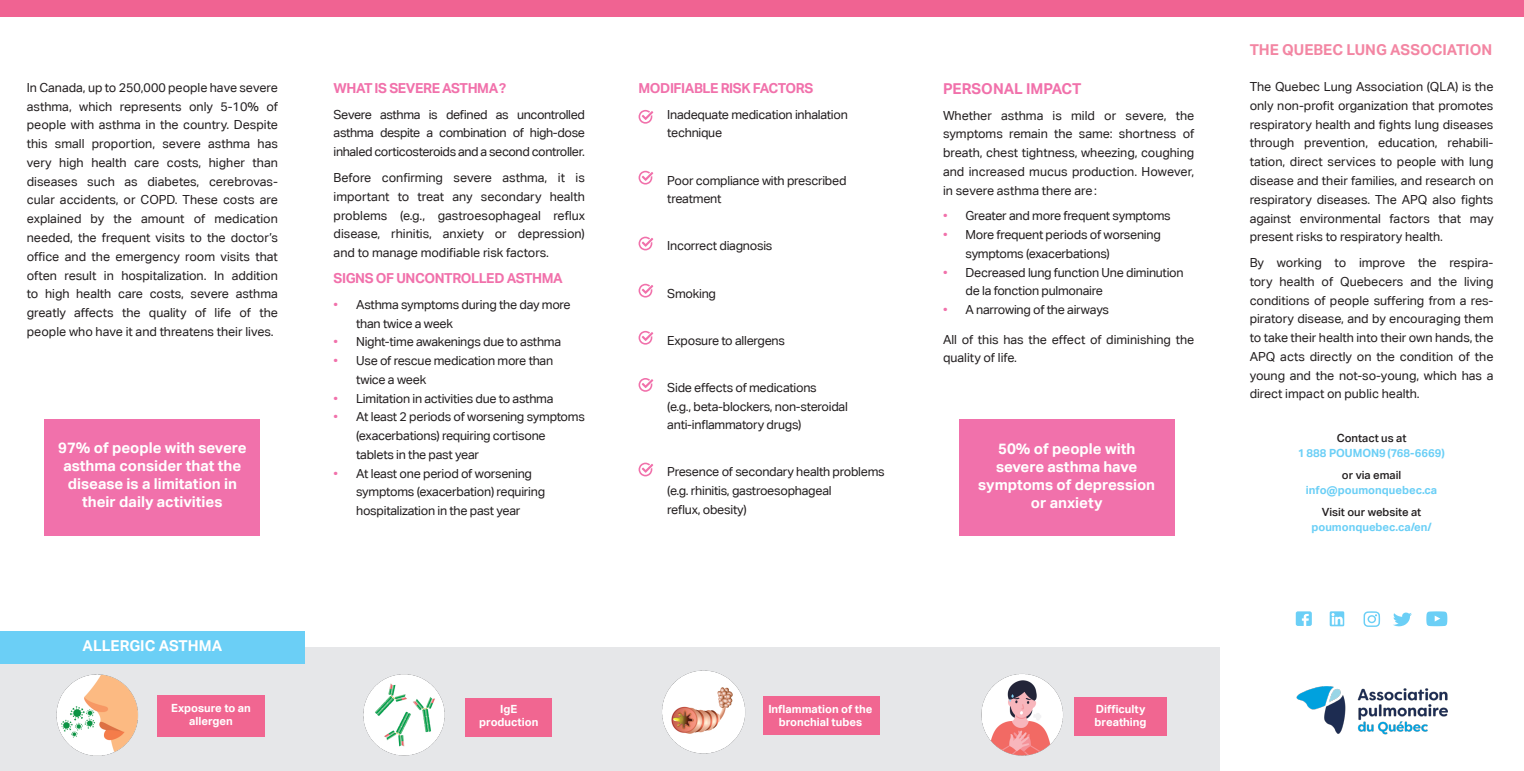
<style>
.page{position:relative;width:1524px;height:771px;background:#fff}
.page>*{position:absolute;margin:0;border:0;box-sizing:border-box;transform-origin:0 0}
.texte_boites{font:700 15px/18px "Aktiv Grotesk Corp";color:#fff;text-align:center}
.Lendos_titre{font:700 15px "Aktiv Grotesk Corp";color:#f386a3}
.Titre{font:700 15px "Aktiv Grotesk Corp";color:#f171ab}
.titre_textes___petit{font:700 13.75px "Aktiv Grotesk Corp";letter-spacing:-.03em;color:#f171ab}
.Paragraph{font:700 13.75px "Aktiv Grotesk Corp";letter-spacing:-.03em;color:#f171ab}
.Paragraph-2{font:12.5px/18.8px "Aktiv Grotesk Corp";letter-spacing:-.02em;color:#231f20}
.check_bullets{font:12.5px/18.8px "Aktiv Grotesk Corp";letter-spacing:-.02em;color:#231f20}
.Paragraph_-30_t{font:12.5px/18.8px "Aktiv Grotesk Corp";letter-spacing:-.03em;color:#231f20;text-align:justify}
.texte_after_bullets{font:12.5px/18.8px "Aktiv Grotesk Corp";color:#231f20}
.texte_boites___petit{font:700 11.25px/13.5px "Aktiv Grotesk Corp";color:#fff;text-align:center}
.texte_bleu_c4{font:700 11.25px "Aktiv Grotesk Corp";color:#6bcff6}
.texte_dessous_2{font:500 11.25px "Aktiv Grotesk Corp";color:#231f20}
.texte_dessous_c4{font:500 11.25px "Aktiv Grotesk Corp";color:#231f20}
.s1{color:#f171ab}
</style>
<div class="page">
<div style="left:0;top:647px;width:1219px;height:124px;background:#e6e7e9"></div>
<img style="left:1296px;top:686px;width:151px;height:48px">
<svg style="left:1329px;top:611px;width:15px;height:15px"></svg>
<svg style="left:1393px;top:612px;width:19px;height:14px"></svg>
<svg style="left:1363px;top:611px;width:17px;height:16px"></svg>
<svg style="left:1295px;top:611px;width:17px;height:15px"></svg>
<svg style="left:1426px;top:611px;width:21px;height:15px"></svg>
<div style="left:959px;top:419px;width:215px;height:117px;background:#f171ab"></div>
<svg style="left:638px;top:110px;width:15px;height:14px"></svg>
<svg style="left:638px;top:171px;width:15px;height:13px"></svg>
<svg style="left:638px;top:237px;width:15px;height:13px"></svg>
<svg style="left:638px;top:284px;width:15px;height:13px"></svg>
<svg style="left:638px;top:331px;width:15px;height:14px"></svg>
<svg style="left:638px;top:378px;width:15px;height:14px"></svg>
<svg style="left:638px;top:462px;width:15px;height:14px"></svg>
<div style="left:45px;top:419px;width:215px;height:116px;background:#f171ab"></div>
<img style="left:56px;top:674px;width:82px;height:82px">
<div style="left:157px;top:695px;width:108px;height:42px;background:#f16691"></div>
<img style="left:363px;top:674px;width:82px;height:82px">
<div style="left:466px;top:698px;width:86px;height:38px;background:#f16691"></div>
<div style="left:763px;top:696px;width:116px;height:39px;background:#f16691"></div>
<img style="left:662px;top:670px;width:84px;height:84px">
<div style="left:1074px;top:696px;width:93px;height:39px;background:#f16691"></div>
<img style="left:981px;top:674px;width:82px;height:81px">
<div style="left:0;top:631px;width:305px;height:32px;background:#6bcff6"></div>
<div style="left:0;top:0;width:1524px;height:17px;background:#f06392"></div>
<p class="Paragraph-2" style="left:27px;top:78px;width:253px;text-align:justify">In Canada, up to 250,000 people have severe asthma, which represents only 5-10% of people with asthma in the country. Despite this small proportion, severe asthma has very high health care costs, higher than diseases such as diabetes, cerebrovas&shy;cular accidents, or COPD. These costs are explained by the amount of medication needed, the frequent visits to the doctor’s office and the emergency room visits that often result in hospitalization. In addition to high health care costs, severe asthma greatly affects the quality of life of the people who have it and threatens their lives.</p>
<p class="Paragraph" style="left:334px;top:79px;width:174px">WHAT IS SEVERE ASTHMA?</p>
<p class="Paragraph_-30_t" style="left:334px;top:105px;width:253px">Severe asthma is defined as uncontrolled asthma despite a combination of high-dose inhaled corticosteroids and a second controller.</p>
<p class="Paragraph-2" style="left:334px;top:168px;width:253px;text-align:justify">Before confirming severe asthma, it is important to treat any secondary health problems (e.g., gastroesophageal reflux disease, rhinitis, anxiety or depression) and to manage modifiable risk factors.</p>
<p class="titre_textes___petit" style="left:334px;top:269px;width:231px">SIGNS OF UNCONTROLLED ASTHMA</p>
<p class="Paragraph-2" style="left:356px;top:295px;width:216px;text-indent:-22px"><span class="s1">•</span> Asthma symptoms during the day more than twice a week</p>
<p class="Paragraph-2" style="left:334px;top:332px;width:229px"><span class="s1">•</span> Night-time awakenings due to asthma</p>
<p class="Paragraph-2" style="left:356px;top:351px;width:199px;text-indent:-22px"><span class="s1">•</span> Use of rescue medication more than twice a week</p>
<p class="Paragraph-2" style="left:334px;top:389px;width:221px"><span class="s1">•</span> Limitation in activities due to asthma</p>
<p class="Paragraph-2" style="left:356px;top:407px;width:230px;text-indent:-22px"><span class="s1">•</span> At least 2 periods of worsening symptoms (exacerbations) requiring cortisone tablets in the past year</p>
<p class="Paragraph-2" style="left:356px;top:464px;width:190px;text-indent:-22px"><span class="s1">•</span> At least one period of worsening symptoms (exacerbation) requiring hospitalization in the past year</p>
<p class="texte_boites" style="left:58px;top:439px;width:190px">97% of people with severe asthma consider that the disease is a limitation in their daily activities</p>
<p class="texte_boites" style="left:83px;top:636px;width:141px">ALLERGIC ASTHMA</p>
<p class="titre_textes___petit" style="left:638px;top:79px;width:176px">MODIFIABLE RISK FACTORS</p>
<p class="check_bullets" style="left:667px;top:105px;width:182px">Inadequate medication inhalation technique</p>
<p class="check_bullets" style="left:667px;top:171px;width:181px">Poor compliance with prescribed treatment</p>
<p class="check_bullets" style="left:667px;top:236px;width:107px">Incorrect diagnosis</p>
<p class="check_bullets" style="left:667px;top:284px;width:50px">Smoking</p>
<p class="check_bullets" style="left:667px;top:331px;width:119px">Exposure to allergens</p>
<p class="check_bullets" style="left:667px;top:378px;width:182px">Side effects of medications<br>(e.g., beta-blockers, non-steroidal anti-inflammatory drugs)</p>
<p class="check_bullets" style="left:667px;top:462px;width:219px">Presence of secondary health problems (e.g. rhinitis, gastroesophageal<br>reflux, obesity)</p>
<p class="Titre" style="left:943px;top:79px;width:140px">PERSONAL IMPACT</p>
<p class="Paragraph-2" style="left:943px;top:106px;width:253px;text-align:justify">Whether asthma is mild or severe, the symptoms remain the same: shortness of breath, chest tightness, wheezing, coughing and increased mucus production. However, in severe asthma there are:</p>
<p class="Paragraph-2" style="left:943px;top:206px;width:229px"><span class="s1">•</span> Greater and more frequent symptoms</p>
<p class="Paragraph-2" style="left:965px;top:225px;width:197px;text-indent:-22px"><span class="s1">•</span> More frequent periods of worsening symptoms (exacerbations)</p>
<p class="Paragraph-2" style="left:965px;top:263px;width:220px;text-indent:-22px"><span class="s1">•</span> Decreased lung function Une diminution de la fonction pulmonaire</p>
<p class="Paragraph-2" style="left:943px;top:300px;width:168px"><span class="s1">•</span> A narrowing of the airways</p>
<p class="texte_after_bullets" style="left:943px;top:330px;width:253px">All of this has the effect of diminishing the quality of life.</p>
<p class="texte_boites" style="left:978px;top:439px;width:178px">50% of people with severe asthma have symptoms of depression or anxiety</p>
<p class="texte_boites___petit" style="left:171px;top:701px;width:81px">Exposure to an allergen</p>
<p class="texte_boites___petit" style="left:479px;top:702px;width:61px">IgE production</p>
<p class="texte_boites___petit" style="left:768px;top:701px;width:106px">Inflammation of the bronchial tubes</p>
<p class="texte_boites___petit" style="left:1094px;top:702px;width:53px;text-align:left">Difficulty breathing</p>
<p class="Lendos_titre" style="left:1249px;top:40px;width:244px">THE QUEBEC LUNG ASSOCIATION</p>
<p class="Paragraph-2" style="left:1249px;top:77px;width:245px;text-align:justify">The Quebec Lung Association (QLA) is the only non-profit organization that promotes respiratory health and fights lung diseases through prevention, education, rehabili&shy;tation, direct services to people with lung disease and their families, and research on respiratory diseases. The APQ also fights against environmental factors that may present risks to respiratory health.</p>
<p class="Paragraph-2" style="left:1249px;top:253px;width:245px;text-align:justify">By working to improve the respira&shy;tory health of Quebecers and the living conditions of people suffering from a res&shy;piratory disease, and by encouraging them to take their health into their own hands, the APQ acts directly on the condition of the young and the not-so-young, which has a direct impact on public health.</p>
<p class="texte_dessous_c4" style="left:1336px;top:431px;width:71px">Contact us at</p>
<p class="texte_bleu_c4" style="left:1298px;top:446px;width:148px">1 888 POUMON9(768-6669)</p>
<p class="texte_dessous_2" style="left:1342px;top:468px;width:61px">or via email</p>
<p class="texte_bleu_c4" style="left:1306px;top:483px;width:133px">info@poumonquebec.ca</p>
<p class="texte_dessous_2" style="left:1321px;top:505px;width:101px">Visit our website at</p>
<p class="texte_bleu_c4" style="left:1311px;top:520px;width:122px">poumonquebec.ca/en/</p>
</div>
